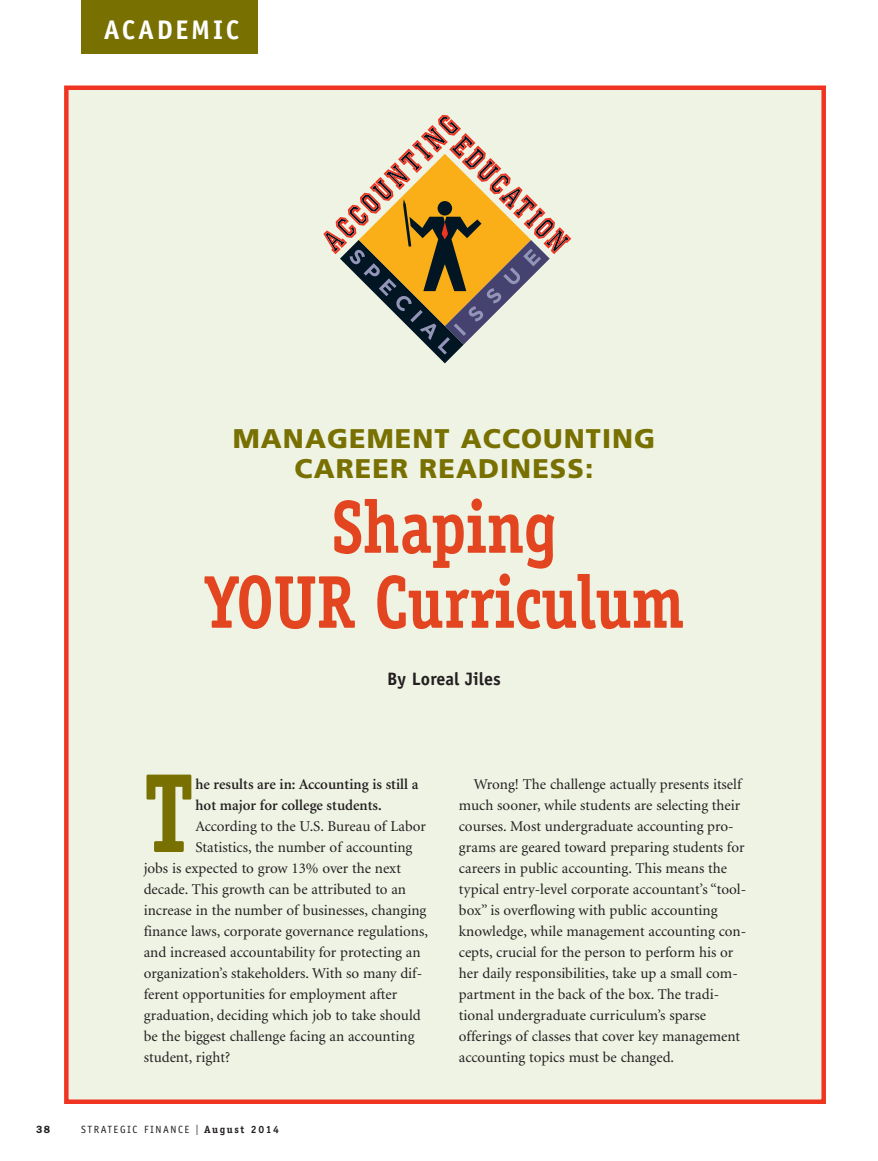
<style>
.page{position:relative;width:878px;height:1161px;background:#fff}
.page>*{position:absolute;margin:0;border:0;box-sizing:border-box;transform-origin:0 0}
.t1{font:700 112.95px "Officina Serif";color:#787000;scale:.85 1}
.t2{font:700 75px/75px "Officina Serif";letter-spacing:-.01em;color:#e34520;text-align:center;scale:.85 1}
.t3{font:900 27px/30px "Frutiger";letter-spacing:.04em;color:#787000;text-align:center}
.t4{font:700 27px "Officina Sans";letter-spacing:.1em;color:#fff}
.t5{font:700 18px "Officina Sans";color:#231f20}
.t6{font:15px/21px "Minion";color:#231f20}
.t7{font:600 15px/21px "Minion";color:#231f20}
.t8{font:10.5px "Officina Sans";letter-spacing:.15em;color:#231f20}
.t9{font:600 10.5px "Franklin Gothic";color:#231f20}
.s1{font-family:"Franklin Gothic";font-size:15px}
.s2{font-family:"Officina Serif";font-weight:700}
</style>
<div class="page">
<div style="left:69px;top:90px;width:752px;height:1010px;background:#eef3e4"></div>
<div style="left:64px;top:85px;width:762px;height:1019px;border:4px solid #ef3522"></div>
<svg style="left:323px;top:115px;width:248px;height:248px"></svg>
<div style="left:81px;top:0;width:176px;height:54px;background:#787000"></div>
<h3 class="t4" style="left:104px;top:20px;width:137px">ACADEMIC</h3>
<h3 class="t3" style="left:233px;top:425px;width:424px">MANAGEMENT ACCOUNTING<br>CAREER READINESS:</h3>
<h2 class="t2" style="left:204px;top:496px;width:567px">Shaping<br>YOUR Curriculum</h2>
<p class="t5" style="left:387px;top:672px;width:115px">By Loreal Jiles</p>
<h1 class="t1" style="left:144px;top:771px;width:60px">T</h1>
<p class="t7" style="left:195px;top:775px;width:225px">he results are in: Accounting is still a hot major for college students.</p>
<p class="t6" style="left:195px;top:817px;width:232px">According to the U.S. Bureau of Labor</p>
<p class="t6" style="left:195px;top:838px;width:218px">Statistics, the number of accounting</p>
<p class="t6" style="left:144px;top:859px;width:259px">jobs is expected to grow 13% over the next</p>
<p class="t6" style="left:144px;top:880px;width:264px">decade. This growth can be attributed to an</p>
<p class="t6" style="left:144px;top:901px;width:284px">increase in the number of businesses, changing</p>
<p class="t6" style="left:144px;top:922px;width:286px">finance laws, corporate governance regulations,</p>
<p class="t6" style="left:144px;top:943px;width:278px">and increased accountability for protecting an</p>
<p class="t6" style="left:144px;top:964px;width:280px">organization’s stakeholders. With so many dif-</p>
<p class="t6" style="left:144px;top:985px;width:255px">ferent opportunities for employment after</p>
<p class="t6" style="left:144px;top:1006px;width:278px">graduation, deciding which job to take should</p>
<p class="t6" style="left:144px;top:1027px;width:272px">be the biggest challenge facing an accounting</p>
<p class="t6" style="left:144px;top:1048px;width:88px">student, right?</p>
<p class="t9" style="left:36px;top:1126px;width:16px">38</p>
<p class="t8" style="left:81px;top:1125px;width:199px">STRATEGIC FINANCE <span class="s1">I</span> <span class="s2">August 2014</span></p>
<p class="t6" style="left:459px;top:775px;width:289px;text-indent:15px">Wrong! The challenge actually presents itself much sooner, while students are selecting their courses. Most undergraduate accounting pro&shy;grams are geared toward preparing students for careers in public accounting. This means the typical entry-level corporate accountant’s “tool&shy;box” is overflowing with public accounting knowledge, while management accounting con&shy;cepts, crucial for the person to perform his or her daily responsibilities, take up a small com&shy;partment in the back of the box. The tradi&shy;tional undergraduate curriculum’s sparse offerings of classes that cover key management accounting topics must be changed.</p>
</div>
